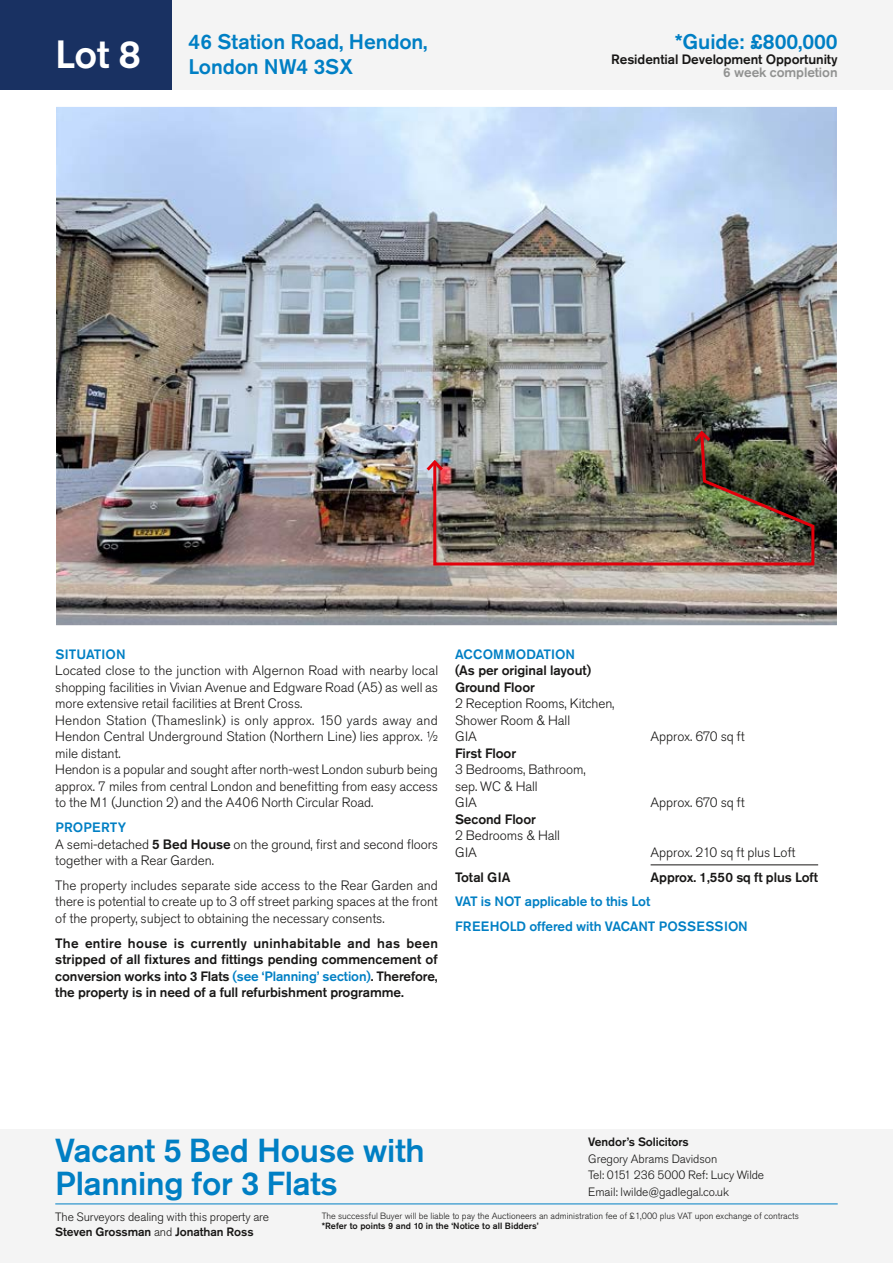
<style>
.page{position:relative;width:893px;height:1263px;background:#fff}
.page>*{position:absolute;margin:0;border:0;box-sizing:border-box;transform-origin:0 0}
.t1{font:500 39px "Akzidenz Grotesk Pro";color:#fff}
.t2{font:500 33px/33px "Akzidenz Grotesk Pro";letter-spacing:-.005em;color:#007fc4}
.t3{font:500 21px/25.2px "Akzidenz Grotesk Pro";letter-spacing:-.005em;color:#007fc4}
.t4{font:300 13.5px/16.5px "Akzidenz Grotesk Pro";letter-spacing:-.005em;color:#181716}
.t5{font:500 13.5px/16.5px "Akzidenz Grotesk Pro";letter-spacing:-.005em;color:#181716;text-align:justify}
.t6{font:500 13.5px/24.8px "Akzidenz Grotesk Pro";letter-spacing:-.005em;color:#007fc4}
.t7{font:500 13.5px "Akzidenz Grotesk Pro";letter-spacing:-.005em;color:#919291}
.t8{font:300 12px/16.5px "Akzidenz Grotesk Pro";letter-spacing:-.005em;color:#181716}
.t9{font:500 12px "Akzidenz Grotesk Pro";letter-spacing:-.005em;color:#181716}
.t10{font:300 9px "Akzidenz Grotesk Pro";color:#181716}
.t11{font:500 9px "Akzidenz Grotesk Pro";color:#181716}
.s1{font-weight:500;color:#007fc4}
.s2{font-weight:500}
.s3{color:#007fc4}
</style>
<div class="page">
<div style="left:0;top:0;width:893px;height:89px;background:#f4f4f4"></div>
<div style="left:0;top:1129px;width:893px;height:134px;background:#f4f4f4"></div>
<div style="left:0;top:0;width:171px;height:89px;background:#193162"></div>
<hr style="left:55px;top:1203px;width:783px;height:1px;background:#007fc4">
<img style="left:58px;top:108px;width:777px;height:516px">
<hr style="left:651px;top:864px;width:167px;height:1px;background:#181716">
<img style="left:432px;top:430px;width:384px;height:137px">
<svg style="left:423px;top:458px;width:23px;height:16px"></svg>
<svg style="left:691px;top:428px;width:22px;height:17px"></svg>
<h1 class="t1" style="left:55px;top:29px;width:87px">Lot 8</h1>
<h3 class="t3" style="left:189px;top:29px;width:241px">46 Station Road, Hendon,<br>London NW4 3SX</h3>
<h3 class="t3" style="left:675px;top:29px;width:164px">*Guide: £800,000</h3>
<p class="t5" style="left:611px;top:51px;width:228px">Residential Development Opportunity</p>
<p class="t7" style="left:723px;top:64px;width:116px">6 week completion</p>
<p class="t6" style="left:55px;top:642px;width:72px">SITUATION</p>
<p class="t4" style="left:55px;top:662px;width:384px">Located close to the junction with Algernon Road with nearby local shopping facilities in Vivian Avenue and Edgware Road (A5) as well as more extensive retail facilities at Brent Cross.<br>Hendon Station (Thameslink) is only approx. 150 yards away and Hendon Central Underground Station (Northern Line) lies approx. ½ mile distant.<br>Hendon is a popular and sought after north-west London suburb being approx. 7 miles from central London and benefitting from easy access to the M1 (Junction 2) and the A406 North Circular Road.</p>
<p class="t4" style="left:55px;top:819px;width:384px"><span class="s1">PROPERTY<br></span>A semi-detached <span class="s2">5 Bed House</span> on the ground, first and second floors together with a Rear Garden.</p>
<p class="t4" style="left:55px;top:877px;width:384px;text-align:justify">The property includes separate side access to the Rear Garden and there is potential to create up to 3 off street parking spaces at the front of the property, subject to obtaining the necessary consents.</p>
<p class="t5" style="left:55px;top:934px;width:384px">The entire house is currently uninhabitable and has been stripped of all fixtures and fittings pending commencement of conversion works into 3 Flats <span class="s3">(see ‘Planning’ section)</span>. Therefore, the property is in need of a full refurbishment programme.</p>
<p class="t6" style="left:455px;top:642px;width:121px">ACCOMMODATION</p>
<p class="t5" style="left:455px;top:662px;width:138px">(As per original layout)<br>Ground Floor</p>
<p class="t4" style="left:455px;top:695px;width:161px">2 Reception Rooms, Kitchen,<br>Shower Room &amp; Hall<br>GIA</p>
<p class="t5" style="left:455px;top:745px;width:63px">First Floor</p>
<p class="t4" style="left:455px;top:761px;width:132px">3 Bedrooms, Bathroom, sep. WC &amp; Hall<br>GIA</p>
<p class="t5" style="left:455px;top:811px;width:82px">Second Floor</p>
<p class="t4" style="left:455px;top:827px;width:107px">2 Bedrooms &amp; Hall<br>GIA</p>
<p class="t4" style="left:651px;top:728px;width:96px">Approx. 670 sq ft</p>
<p class="t4" style="left:651px;top:794px;width:96px">Approx. 670 sq ft</p>
<p class="t4" style="left:651px;top:844px;width:146px">Approx. 210 sq ft plus Loft</p>
<p class="t5" style="left:455px;top:868px;width:57px">Total GIA</p>
<p class="t5" style="left:651px;top:868px;width:169px">Approx. 1,550 sq ft plus Loft</p>
<p class="t6" style="left:455px;top:889px;width:294px">VAT is NOT applicable to this Lot<br>FREEHOLD offered with VACANT POSSESSION</p>
<h2 class="t2" style="left:55px;top:1134px;width:371px">Vacant 5 Bed House with<br>Planning for 3 Flats</h2>
<p class="t9" style="left:588px;top:1134px;width:102px">Vendor’s Solicitors</p>
<p class="t8" style="left:588px;top:1150px;width:177px">Gregory Abrams Davidson<br>Tel: 0151 236 5000 Ref: Lucy Wilde<br>Email: lwilde@gadlegal.co.uk</p>
<p class="t8" style="left:55px;top:1209px;width:215px;line-height:15px">The Surveyors dealing with this property are<br><span class="s2">Steven Grossman</span> and <span class="s2">Jonathan Ross</span></p>
<p class="t10" style="left:322px;top:1209px;width:479px">The successful Buyer will be liable to pay the Auctioneers an administration fee of £1,000 plus VAT upon exchange of contracts</p>
<p class="t11" style="left:322px;top:1220px;width:218px">*Refer to points 9 and 10 in the ‘Notice to all Bidders’</p>
</div>
